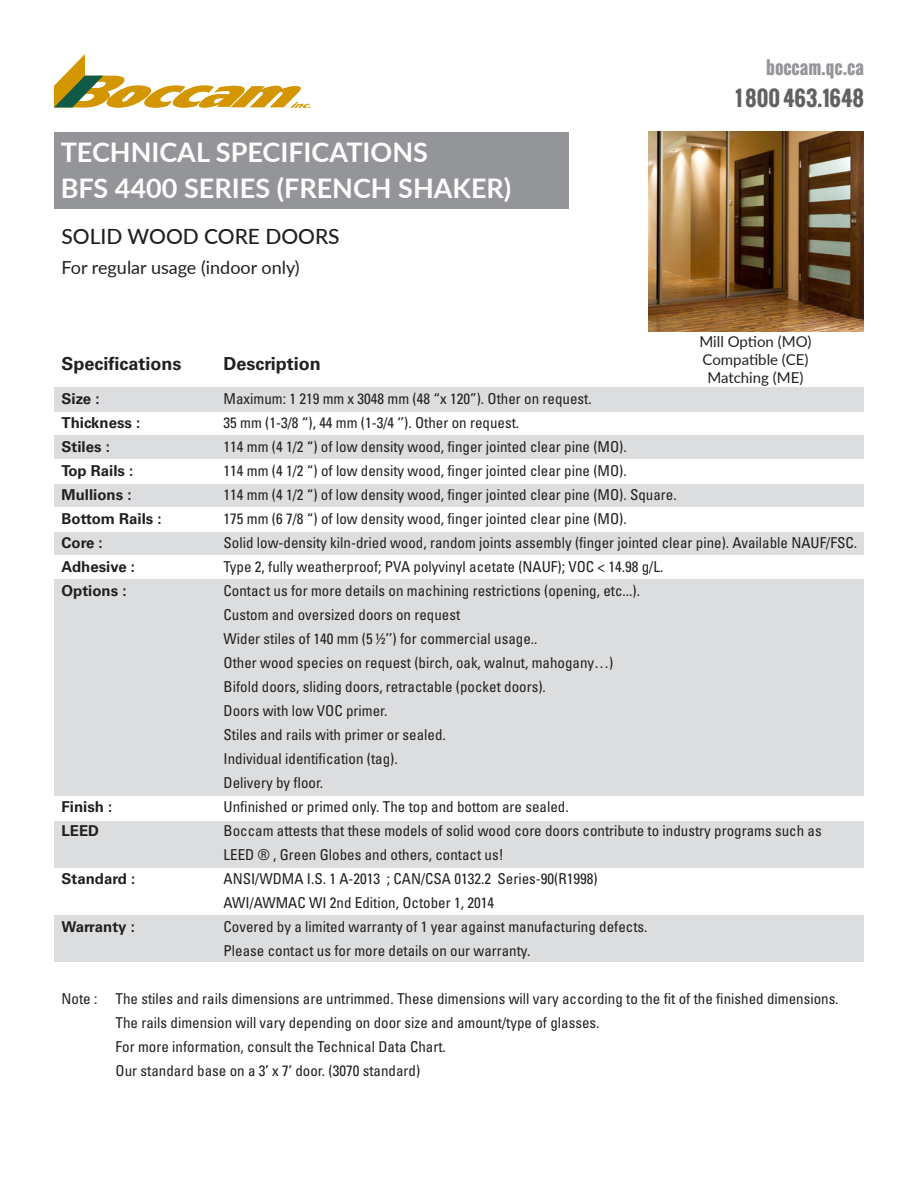
<style>
.page{position:relative;width:918px;height:1188px;background:#fff}
.page>*{position:absolute;margin:0;border:0;box-sizing:border-box;transform-origin:0 0}
.t1{font:700 27px "Lato";color:#fff}
.t2{font:500 21px "Lato";color:#231f20}
.t3{font:700 21px "Oswald";color:#616164}
.t4{font:18px "Lato";color:#231f20}
.t5{font:700 18px "Univers";color:#231f20}
.t6{font:700 18px "Oswald";color:#939598}
.t7{font:condensed 15px "Univers";color:#231f20}
.t8{font:700 15px "Univers";color:#231f20}
.t9{font:15px/18px "Lato";color:#231f20;text-align:center}
</style>
<div class="page">
<div style="left:54px;top:915px;width:810px;height:47px;background:#dcdddf"></div>
<div style="left:54px;top:821px;width:810px;height:46px;background:#dcdddf"></div>
<div style="left:54px;top:580px;width:810px;height:216px;background:#dcdddf"></div>
<div style="left:54px;top:532px;width:810px;height:22px;background:#dcdddf"></div>
<div style="left:54px;top:435px;width:810px;height:24px;background:#dcdddf"></div>
<svg style="left:54px;top:54px;width:256px;height:54px"></svg>
<div style="left:54px;top:132px;width:514px;height:76px;background:#939598"></div>
<img style="left:648px;top:132px;width:216px;height:200px">
<div style="left:54px;top:387px;width:810px;height:24px;background:#dcdddf"></div>
<div style="left:54px;top:484px;width:810px;height:23px;background:#dcdddf"></div>
<p class="t1" style="left:61px;top:132px;width:369px">TECHNICAL SPECIFICATIONS</p>
<p class="t1" style="left:61px;top:168px;width:452px">BFS 4400 SERIES (FRENCH SHAKER)</p>
<p class="t2" style="left:62px;top:221px;width:280px">SOLID WOOD CORE DOORS</p>
<p class="t4" style="left:62px;top:254px;width:240px">For regular usage (indoor only)</p>
<p class="t5" style="left:62px;top:353px;width:122px">Specifications</p>
<p class="t5" style="left:224px;top:353px;width:99px">Description</p>
<p class="t6" style="left:766px;top:54px;width:99px">boccam.qc.ca</p>
<p class="t3" style="left:736px;top:83px;width:130px">1 800 463.1648</p>
<p class="t9" style="left:699px;top:331px;width:114px">Mill Option (MO)</p>
<p class="t9" style="left:703px;top:349px;width:107px">Compatible (CE)<br>Matching (ME)</p>
<p class="t8" style="left:62px;top:390px;width:40px">Size :</p>
<p class="t7" style="left:224px;top:389px;width:370px">Maximum: 1 219 mm x 3048 mm (48 “x 120”). Other on request.</p>
<p class="t8" style="left:62px;top:414px;width:80px">Thickness :</p>
<p class="t7" style="left:224px;top:413px;width:297px">35 mm (1-3/8 “), 44 mm (1-3/4 ‘’). Other on request.</p>
<p class="t8" style="left:62px;top:438px;width:50px">Stiles :</p>
<p class="t7" style="left:224px;top:437px;width:405px">114 mm (4 1/2 “) of low density wood, finger jointed clear pine (MO).</p>
<p class="t8" style="left:62px;top:462px;width:73px">Top Rails :</p>
<p class="t7" style="left:224px;top:461px;width:405px">114 mm (4 1/2 “) of low density wood, finger jointed clear pine (MO).</p>
<p class="t8" style="left:62px;top:486px;width:72px">Mullions :</p>
<p class="t7" style="left:224px;top:485px;width:455px">114 mm (4 1/2 “) of low density wood, finger jointed clear pine (MO). Square.</p>
<p class="t8" style="left:62px;top:510px;width:102px">Bottom Rails :</p>
<p class="t7" style="left:224px;top:509px;width:405px">175 mm (6 7/8 “) of low density wood, finger jointed clear pine (MO).</p>
<p class="t8" style="left:62px;top:534px;width:43px">Core :</p>
<p class="t7" style="left:224px;top:533px;width:635px">Solid low-density kiln-dried wood, random joints assembly (finger jointed clear pine). Available NAUF/FSC.</p>
<p class="t8" style="left:62px;top:558px;width:75px">Adhesive :</p>
<p class="t7" style="left:224px;top:557px;width:441px">Type 2, fully weatherproof; PVA polyvinyl acetate (NAUF); VOC &lt; 14.98 g/L.</p>
<p class="t8" style="left:62px;top:582px;width:67px">Options :</p>
<p class="t7" style="left:224px;top:581px;width:418px">Contact us for more details on machining restrictions (opening, etc...).</p>
<p class="t7" style="left:224px;top:605px;width:238px">Custom and oversized doors on request</p>
<p class="t7" style="left:224px;top:629px;width:316px">Wider stiles of 140 mm (5 ½’’) for commercial usage..</p>
<p class="t7" style="left:224px;top:653px;width:391px">Other wood species on request (birch, oak, walnut, mahogany…)</p>
<p class="t7" style="left:224px;top:677px;width:324px">Bifold doors, sliding doors, retractable (pocket doors).</p>
<p class="t7" style="left:224px;top:701px;width:165px">Doors with low VOC primer.</p>
<p class="t7" style="left:224px;top:725px;width:224px">Stiles and rails with primer or sealed.</p>
<p class="t7" style="left:224px;top:749px;width:176px">Individual identification (tag).</p>
<p class="t7" style="left:224px;top:773px;width:101px">Delivery by floor.</p>
<p class="t8" style="left:62px;top:798px;width:52px">Finish :</p>
<p class="t7" style="left:224px;top:797px;width:347px">Unfinished or primed only. The top and bottom are sealed.</p>
<p class="t8" style="left:62px;top:822px;width:39px">LEED</p>
<p class="t7" style="left:224px;top:821px;width:600px">Boccam attests that these models of solid wood core doors contribute to industry programs such as</p>
<p class="t7" style="left:224px;top:845px;width:282px">LEED ® , Green Globes and others, contact us!</p>
<p class="t8" style="left:62px;top:870px;width:75px">Standard :</p>
<p class="t7" style="left:224px;top:869px;width:376px">ANSI/WDMA I.S. 1 A-2013 ; CAN/CSA 0132.2 Series-90(R1998)</p>
<p class="t7" style="left:224px;top:893px;width:272px">AWI/AWMAC WI 2nd Edition, October 1, 2014</p>
<p class="t8" style="left:62px;top:918px;width:75px">Warranty :</p>
<p class="t7" style="left:224px;top:917px;width:426px">Covered by a limited warranty of 1 year against manufacturing defects.</p>
<p class="t7" style="left:224px;top:941px;width:308px">Please contact us for more details on our warranty.</p>
<p class="t7" style="left:62px;top:989px;width:779px">Note : The stiles and rails dimensions are untrimmed. These dimensions will vary according to the fit of the finished dimensions.</p>
<p class="t7" style="left:116px;top:1013px;width:486px">The rails dimension will vary depending on door size and amount/type of glasses.</p>
<p class="t7" style="left:116px;top:1037px;width:332px">For more information, consult the Technical Data Chart.</p>
<p class="t7" style="left:116px;top:1061px;width:306px">Our standard base on a 3’ x 7’ door. (3070 standard)</p>
</div>
